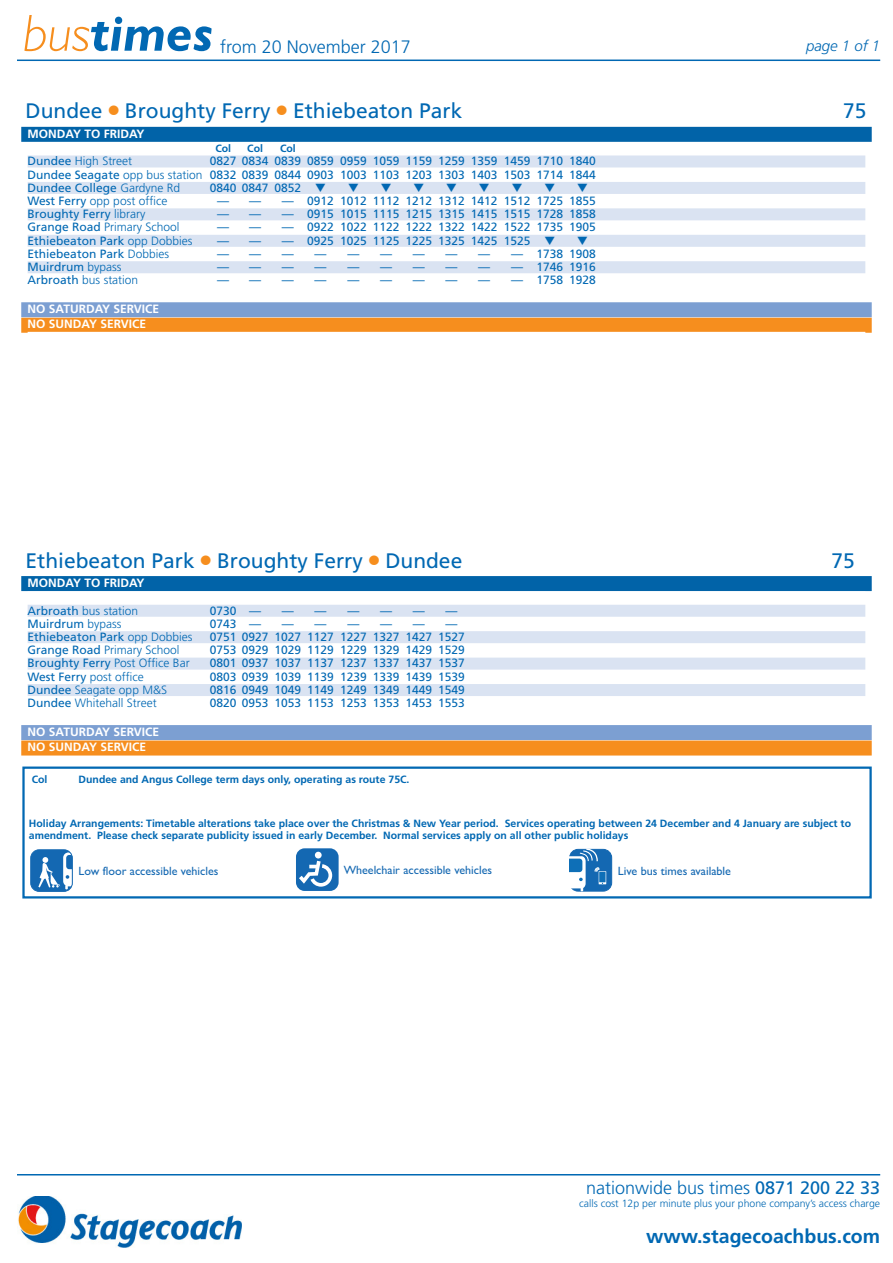
<style>
.page{position:relative;width:893px;height:1263px;background:#fff}
.page>*{position:absolute;margin:0;border:0;box-sizing:border-box;transform-origin:0 0}
.cover_date{font:italic 700 52.5px "Gill Sans";color:#0168b3}
.Headings__use_L_for{font:21px "Frutiger";color:#0168b3}
.t1{font:700 19.5px "Frutiger";color:#0168b3}
.t2{font:300 18px "Frutiger";color:#0168b3}
.t3{font:italic 300 15px "Frutiger";color:#0168b3}
.Blue_Tint{font:12px "Frutiger";color:#0168b3}
.No_Tint{font:12px "Frutiger";color:#0168b3}
.No_Tint-2{font:300 12px "Frutiger";color:#0168b3}
.t4{font:12px "Gill Sans";color:#1468b2}
.Blue_Tint-2{font:300 12px "Frutiger";color:#0168b3}
.Saturdays{font:700 12px "Frutiger";color:#fff}
.Sundays{font:700 12px "Frutiger";color:#fff}
.Mondays_to_Fridays{font:700 12px "Frutiger";color:#fff}
.code_box__1_5_pt_lin{font:700 10.5px/12px "Frutiger";color:#0168b3}
.t5{font:300 10.5px "Frutiger";color:#0168b3}
.code_line{font:700 10.5px "Frutiger";color:#0168b3}
.s1{font-weight:300;color:#f68e1e}
.s2{color:#f68e1e}
.s3{font-weight:400}
.s4{font-weight:300}
</style>
<div class="page">
<hr style="left:17px;top:1174px;width:863px;height:1px;background:#0168b3">
<hr style="left:17px;top:60px;width:863px;height:1px;background:#0168b3">
<img style="left:18px;top:1196px;width:223px;height:51px">
<div style="left:21px;top:127px;width:851px;height:15px;background:#0163a8"></div>
<div style="left:28px;top:155px;width:837px;height:12px;background:#dae3f2"></div>
<div style="left:28px;top:182px;width:837px;height:12px;background:#dae3f2"></div>
<div style="left:28px;top:208px;width:837px;height:12px;background:#dae3f2"></div>
<div style="left:28px;top:235px;width:837px;height:12px;background:#dae3f2"></div>
<div style="left:28px;top:261px;width:837px;height:12px;background:#dae3f2"></div>
<div style="left:21px;top:302px;width:851px;height:15px;background:#7c9fd2"></div>
<div style="left:21px;top:318px;width:851px;height:15px;background:#f68e1e"></div>
<div style="left:28px;top:332px;width:837px;height:12px;background:#fff"></div>
<div style="left:21px;top:576px;width:851px;height:15px;background:#0163a8"></div>
<div style="left:28px;top:605px;width:837px;height:12px;background:#dae3f2"></div>
<div style="left:28px;top:631px;width:837px;height:12px;background:#dae3f2"></div>
<div style="left:28px;top:658px;width:837px;height:12px;background:#dae3f2"></div>
<div style="left:28px;top:684px;width:837px;height:12px;background:#dae3f2"></div>
<div style="left:21px;top:725px;width:851px;height:15px;background:#7c9fd2"></div>
<div style="left:21px;top:740px;width:851px;height:15px;background:#f68e1e"></div>
<div style="left:22px;top:766px;width:850px;height:132px;border:2px solid #0168b3"></div>
<div style="left:31px;top:849px;width:42px;height:42px;border:1px solid #1468b2;border-radius:8px"></div>
<svg style="left:31px;top:850px;width:41px;height:41px"></svg>
<div style="left:296px;top:848px;width:43px;height:43px;background:#1468b2;border-radius:9px"></div>
<svg style="left:299px;top:861px;width:33px;height:26px"></svg>
<div style="left:315px;top:852px;width:7px;height:6px;background:#fff;border-radius:50%"></div>
<svg style="left:570px;top:849px;width:42px;height:42px"></svg>
<p class="cover_date" style="left:23px;top:2px;width:191px"><span class="s1">bus</span>times</p>
<p class="t2" style="left:220px;top:37px;width:192px">from 20 November 2017</p>
<p class="t3" style="left:806px;top:37px;width:76px">page 1 of 1</p>
<p class="Headings__use_L_for" style="left:26px;top:99px;width:438px">Dundee <span class="s2">●</span> Broughty Ferry <span class="s2">●</span> Ethiebeaton Park</p>
<p class="Headings__use_L_for" style="left:843px;top:99px;width:25px">75</p>
<p class="Mondays_to_Fridays" style="left:28px;top:126px;width:118px">MONDAY TO FRIDAY</p>
<p class="code_line" style="left:215px;top:142px;width:17px">Col</p>
<p class="code_line" style="left:247px;top:142px;width:17px">Col</p>
<p class="code_line" style="left:280px;top:142px;width:17px">Col</p>
<p class="Blue_Tint-2" style="left:28px;top:154px;width:106px"><span class="s3">Dundee</span> High Street</p>
<p class="Blue_Tint" style="left:210px;top:154px;width:387px">0827 0834 0839 0859 0959 1059 1159 1259 1359 1459 1710 1840</p>
<p class="No_Tint" style="left:28px;top:167px;width:570px">Dundee Seagate <span class="s4">opp bus station</span> 0832 0839 0844 0903 1003 1103 1203 1303 1403 1503 1714 1844</p>
<p class="Blue_Tint" style="left:28px;top:181px;width:154px">Dundee College <span class="s4">Gardyne Rd</span></p>
<p class="Blue_Tint" style="left:210px;top:181px;width:118px">0840 0847 0852 ▼</p>
<p class="No_Tint-2" style="left:28px;top:194px;width:141px"><span class="s3">West Ferry</span> opp post office</p>
<p class="No_Tint" style="left:217px;top:194px;width:45px">— —</p>
<p class="No_Tint" style="left:282px;top:194px;width:315px">— 0912 1012 1112 1212 1312 1412 1512 1725 1855</p>
<p class="Blue_Tint" style="left:28px;top:207px;width:119px">Broughty Ferry <span class="s4">library</span></p>
<p class="Blue_Tint" style="left:217px;top:207px;width:45px">— —</p>
<p class="Blue_Tint" style="left:282px;top:207px;width:315px">— 0915 1015 1115 1215 1315 1415 1515 1728 1858</p>
<p class="No_Tint-2" style="left:28px;top:221px;width:154px"><span class="s3">Grange Road</span> Primary School</p>
<p class="No_Tint" style="left:217px;top:220px;width:45px">— —</p>
<p class="No_Tint" style="left:282px;top:220px;width:315px">— 0922 1022 1122 1222 1322 1422 1522 1735 1905</p>
<p class="Blue_Tint" style="left:28px;top:233px;width:166px">Ethiebeaton Park <span class="s4">opp Dobbies</span></p>
<p class="Blue_Tint" style="left:217px;top:233px;width:45px">— —</p>
<p class="Blue_Tint" style="left:282px;top:233px;width:275px">— 0925 1025 1125 1225 1325 1425 1525 ▼</p>
<p class="No_Tint" style="left:28px;top:247px;width:143px">Ethiebeaton Park <span class="s4">Dobbies</span></p>
<p class="No_Tint" style="left:217px;top:247px;width:45px">— —</p>
<p class="No_Tint" style="left:282px;top:247px;width:46px">— —</p>
<p class="No_Tint" style="left:347px;top:247px;width:46px">— —</p>
<p class="No_Tint" style="left:413px;top:247px;width:46px">— —</p>
<p class="No_Tint" style="left:478px;top:247px;width:119px">— — 1738 1908</p>
<p class="Blue_Tint" style="left:28px;top:260px;width:96px">Muirdrum <span class="s4">bypass</span></p>
<p class="Blue_Tint" style="left:217px;top:260px;width:45px">— —</p>
<p class="Blue_Tint" style="left:282px;top:260px;width:46px">— —</p>
<p class="Blue_Tint" style="left:347px;top:260px;width:46px">— —</p>
<p class="Blue_Tint" style="left:413px;top:260px;width:46px">— —</p>
<p class="Blue_Tint" style="left:478px;top:260px;width:119px">— — 1746 1916</p>
<p class="No_Tint-2" style="left:28px;top:273px;width:112px"><span class="s3">Arbroath</span> bus station</p>
<p class="No_Tint" style="left:217px;top:273px;width:45px">— —</p>
<p class="No_Tint" style="left:282px;top:273px;width:46px">— —</p>
<p class="No_Tint" style="left:347px;top:273px;width:46px">— —</p>
<p class="No_Tint" style="left:413px;top:273px;width:46px">— —</p>
<p class="No_Tint" style="left:478px;top:273px;width:119px">— — 1758 1928</p>
<p class="Saturdays" style="left:28px;top:302px;width:133px">NO SATURDAY SERVICE</p>
<p class="Sundays" style="left:28px;top:317px;width:120px">NO SUNDAY SERVICE</p>
<p class="Headings__use_L_for" style="left:26px;top:548px;width:438px">Ethiebeaton Park <span class="s2">●</span> Broughty Ferry <span class="s2">●</span> Dundee</p>
<p class="Headings__use_L_for" style="left:831px;top:548px;width:25px">75</p>
<p class="Mondays_to_Fridays" style="left:28px;top:576px;width:118px">MONDAY TO FRIDAY</p>
<p class="Blue_Tint-2" style="left:28px;top:604px;width:112px"><span class="s3">Arbroath</span> bus station</p>
<p class="Blue_Tint" style="left:210px;top:603px;width:53px">0730 —</p>
<p class="Blue_Tint" style="left:282px;top:603px;width:46px">— —</p>
<p class="Blue_Tint" style="left:347px;top:603px;width:46px">— —</p>
<p class="Blue_Tint" style="left:413px;top:603px;width:46px">— —</p>
<p class="No_Tint" style="left:28px;top:617px;width:96px">Muirdrum <span class="s4">bypass</span></p>
<p class="No_Tint" style="left:210px;top:617px;width:53px">0743 —</p>
<p class="No_Tint" style="left:282px;top:617px;width:46px">— —</p>
<p class="No_Tint" style="left:347px;top:617px;width:46px">— —</p>
<p class="No_Tint" style="left:413px;top:617px;width:46px">— —</p>
<p class="Blue_Tint" style="left:28px;top:630px;width:166px">Ethiebeaton Park <span class="s4">opp Dobbies</span></p>
<p class="Blue_Tint" style="left:210px;top:630px;width:256px">0751 0927 1027 1127 1227 1327 1427 1527</p>
<p class="No_Tint-2" style="left:28px;top:643px;width:154px"><span class="s3">Grange Road</span> Primary School</p>
<p class="No_Tint" style="left:210px;top:643px;width:256px">0753 0929 1029 1129 1229 1329 1429 1529</p>
<p class="Blue_Tint" style="left:28px;top:656px;width:164px">Broughty Ferry <span class="s4">Post Office Bar</span></p>
<p class="Blue_Tint" style="left:210px;top:656px;width:256px">0801 0937 1037 1137 1237 1337 1437 1537</p>
<p class="No_Tint-2" style="left:28px;top:670px;width:118px"><span class="s3">West Ferry</span> post office</p>
<p class="No_Tint" style="left:210px;top:669px;width:256px">0803 0939 1039 1139 1239 1339 1439 1539</p>
<p class="Blue_Tint-2" style="left:28px;top:683px;width:141px"><span class="s3">Dundee</span> Seagate opp M&amp;S</p>
<p class="Blue_Tint" style="left:210px;top:683px;width:256px">0816 0949 1049 1149 1249 1349 1449 1549</p>
<p class="No_Tint-2" style="left:28px;top:696px;width:131px"><span class="s3">Dundee</span> Whitehall Street</p>
<p class="No_Tint" style="left:210px;top:696px;width:256px">0820 0953 1053 1153 1253 1353 1453 1553</p>
<p class="Saturdays" style="left:28px;top:725px;width:133px">NO SATURDAY SERVICE</p>
<p class="Sundays" style="left:28px;top:740px;width:120px">NO SUNDAY SERVICE</p>
<p class="code_box__1_5_pt_lin" style="left:32px;top:773px;width:17px">Col</p>
<p class="code_box__1_5_pt_lin" style="left:79px;top:773px;width:332px">Dundee and Angus College term days only, operating as route 75C.</p>
<p class="code_box__1_5_pt_lin" style="left:29px;top:818px;width:824px">Holiday Arrangements: Timetable alterations take place over the Christmas &amp; New Year period. Services operating between 24 December and 4 January are subject to amendment. Please check separate publicity issued in early December. Normal services apply on all other public holidays</p>
<p class="t4" style="left:78px;top:864px;width:141px">Low floor accessible vehicles</p>
<p class="t4" style="left:344px;top:863px;width:150px">Wheelchair accessible vehicles</p>
<p class="t4" style="left:618px;top:864px;width:115px">Live bus times available</p>
<p class="t2" style="left:586px;top:1178px;width:296px">nationwide bus times <span class="s3">0871 200 22 33</span></p>
<p class="t5" style="left:579px;top:1197px;width:303px">calls cost 12p per minute plus your phone company’s access charge</p>
<p class="t1" style="left:646px;top:1224px;width:235px">www.stagecoachbus.com</p>
</div>
